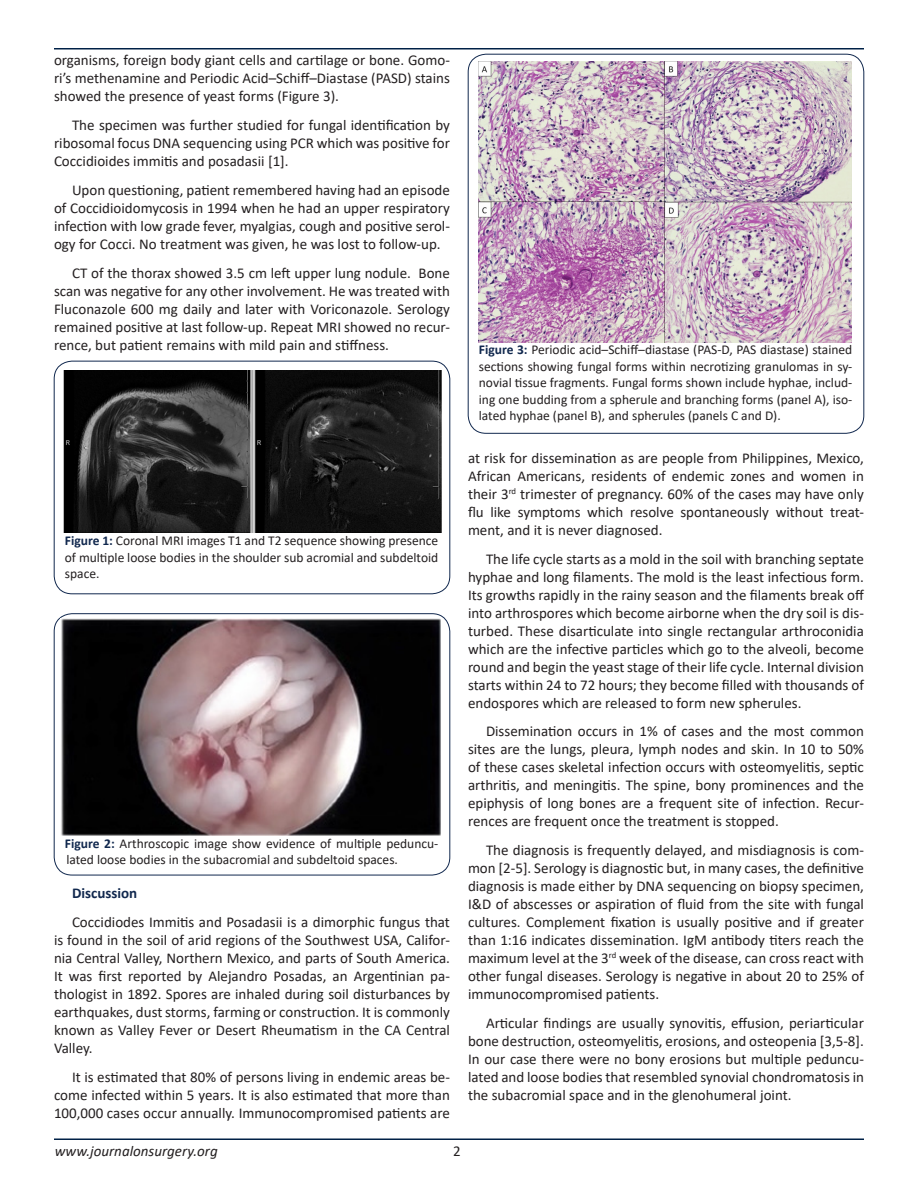
<style>
.page{position:relative;width:918px;height:1188px;background:#fff}
.page>*{position:absolute;margin:0;border:0;box-sizing:border-box;transform-origin:0 0}
.t1{font:15px/18px "Calibri";color:#231f20;text-align:justify}
.t2{font:italic 15px "Calibri";color:#231f20}
.t3{font:700 15px "Calibri";color:#11284e}
.t4{font:13.5px/16.5px "Calibri";color:#231f20;text-align:justify}
.s1{font-weight:700;color:#11284e}
</style>
<div class="page">
<hr style="left:54px;top:48px;width:810px;height:2px;background:#002147">
<hr style="left:54px;top:1138px;width:810px;height:2px;background:#002147">
<div style="left:54px;top:361px;width:396px;height:233px;border:1px solid #11284e;border-radius:18px"></div>
<img style="left:63px;top:371px;width:379px;height:161px">
<div style="left:54px;top:614px;width:396px;height:261px;border:1px solid #11284e;border-radius:18px"></div>
<img style="left:60px;top:619px;width:381px;height:217px">
<img style="left:478px;top:62px;width:374px;height:280px">
<p class="t1" style="left:54px;top:51px;width:397px">organisms, foreign body giant cells and cartilage or bone. Gomo&shy;ri’s methenamine and Periodic Acid–Schiff–Diastase (PASD) stains showed the presence of yeast forms (Figure 3).</p>
<p class="t1" style="left:54px;top:116px;width:398px;text-indent:18px">The specimen was further studied for fungal identification by ribosomal focus DNA sequencing using PCR which was positive for Coccidioides immitis and posadasii [1].</p>
<p class="t1" style="left:54px;top:180px;width:397px;text-indent:18px">Upon questioning, patient remembered having had an episode of Coccidioidomycosis in 1994 when he had an upper respiratory infection with low grade fever, myalgias, cough and positive serol&shy;ogy for Cocci. No treatment was given, he was lost to follow-up.</p>
<p class="t1" style="left:54px;top:263px;width:397px;text-indent:18px">CT of the thorax showed 3.5 cm left upper lung nodule. Bone scan was negative for any other involvement. He was treated with Fluconazole 600 mg daily and later with Voriconazole. Serology remained positive at last follow-up. Repeat MRI showed no recur&shy;rence, but patient remains with mild pain and stiffness.</p>
<p class="t4" style="left:65px;top:532px;width:375px"><span class="s1">Figure 1:</span> Coronal MRI images T1 and T2 sequence showing presence of multiple loose bodies in the shoulder sub acromial and subdeltoid space.</p>
<p class="t4" style="left:65px;top:834px;width:375px"><span class="s1">Figure 2:</span> Arthroscopic image show evidence of multiple peduncu&shy;lated loose bodies in the subacromial and subdeltoid spaces.</p>
<p class="t3" style="left:72px;top:883px;width:67px">Discussion</p>
<p class="t1" style="left:54px;top:913px;width:398px;text-indent:18px">Coccidiodes Immitis and Posadasii is a dimorphic fungus that is found in the soil of arid regions of the Southwest USA, Califor&shy;nia Central Valley, Northern Mexico, and parts of South America.<br>It was first reported by Alejandro Posadas, an Argentinian pa&shy;thologist in 1892. Spores are inhaled during soil disturbances by earthquakes, dust storms, farming or construction. It is commonly known as Valley Fever or Desert Rheumatism in the CA Central Valley.</p>
<p class="t1" style="left:54px;top:1068px;width:397px;text-indent:18px">It is estimated that 80% of persons living in endemic areas be&shy;come infected within 5 years. It is also estimated that more than 100,000 cases occur annually. Immunocompromised patients are</p>
<p class="t4" style="left:479px;top:341px;width:375px"><span class="s1">Figure 3:</span> Periodic acid–Schiff–diastase (PAS-D, PAS diastase) stained sections showing fungal forms within necrotizing granulomas in sy&shy;novial tissue fragments. Fungal forms shown include hyphae, includ&shy;ing one budding from a spherule and branching forms (panel A), iso&shy;lated hyphae (panel B), and spherules (panels C and D).</p>
<p class="t1" style="left:468px;top:448px;width:397px">at risk for dissemination as are people from Philippines, Mexico, African Americans, residents of endemic zones and women in their 3<sup>rd</sup> trimester of pregnancy. 60% of the cases may have only flu like symptoms which resolve spontaneously without treat&shy;ment, and it is never diagnosed.</p>
<p class="t1" style="left:468px;top:549px;width:398px;text-indent:18px">The life cycle starts as a mold in the soil with branching septate hyphae and long filaments. The mold is the least infectious form.<br>Its growths rapidly in the rainy season and the filaments break off into arthrospores which become airborne when the dry soil is dis&shy;turbed. These disarticulate into single rectangular arthroconidia which are the infective particles which go to the alveoli, become round and begin the yeast stage of their life cycle. Internal division starts within 24 to 72 hours; they become filled with thousands of endospores which are released to form new spherules.</p>
<p class="t1" style="left:468px;top:722px;width:398px;text-indent:18px">Dissemination occurs in 1% of cases and the most common sites are the lungs, pleura, lymph nodes and skin. In 10 to 50% of these cases skeletal infection occurs with osteomyelitis, septic arthritis, and meningitis. The spine, bony prominences and the epiphysis of long bones are a frequent site of infection. Recur&shy;rences are frequent once the treatment is stopped.</p>
<p class="t1" style="left:468px;top:841px;width:398px;text-indent:18px">The diagnosis is frequently delayed, and misdiagnosis is com&shy;mon [2-5]. Serology is diagnostic but, in many cases, the definitive diagnosis is made either by DNA sequencing on biopsy specimen, I&amp;D of abscesses or aspiration of fluid from the site with fungal cultures. Complement fixation is usually positive and if greater than 1:16 indicates dissemination. IgM antibody titers reach the maximum level at the 3<sup>rd</sup> week of the disease, can cross react with other fungal diseases. Serology is negative in about 20 to 25% of immunocompromised patients.</p>
<p class="t1" style="left:468px;top:1014px;width:397px;text-indent:18px">Articular findings are usually synovitis, effusion, periarticular bone destruction, osteomyelitis, erosions, and osteopenia [3,5-8].<br>In our case there were no bony erosions but multiple peduncu&shy;lated and loose bodies that resembled synovial chondromatosis in the subacromial space and in the glenohumeral joint.</p>
<p class="t2" style="left:55px;top:1140px;width:164px">www.journalonsurgery.org</p>
<p class="t1" style="left:453px;top:1141px;width:9px">2</p>
</div>
